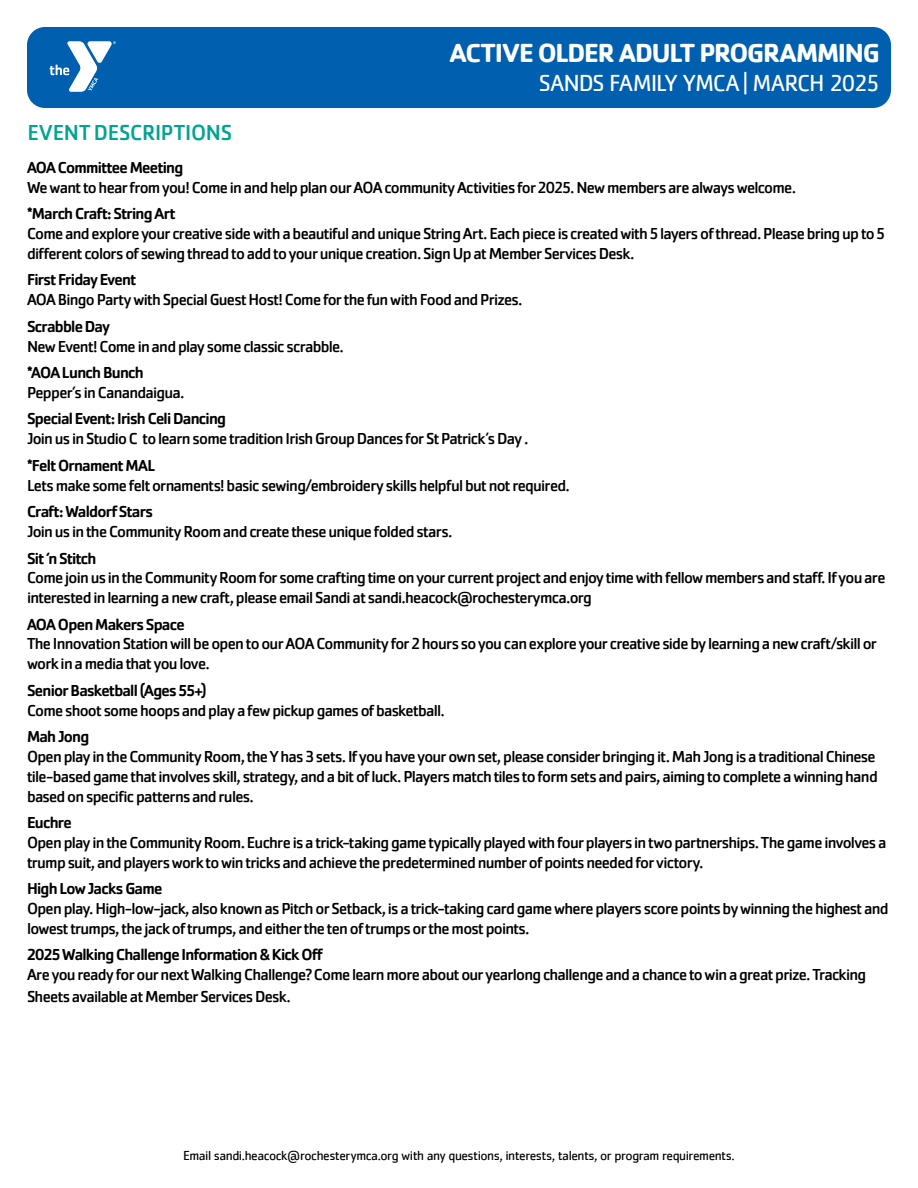
<style>
.page{position:relative;width:918px;height:1188px;background:#fff}
.page>*{position:absolute;margin:0;border:0;box-sizing:border-box;transform-origin:0 0}
.t1{font:700 27px "Cachet";letter-spacing:-.045em;color:#fff}
.t2{font:24px "Cachet";letter-spacing:-.05em;color:#fff}
.t3{font:22.5px "Cachet Pro";letter-spacing:-.015em;color:#01a490}
.t4{font:16.5px/19.8px "Cachet Pro";letter-spacing:-.045em;color:#000}
.t5{font:500 16.5px "Cachet Pro";letter-spacing:-.045em;color:#000}
.t6{font:13.5px "Cachet";letter-spacing:-.035em;color:#000}
</style>
<div class="page">
<div style="left:27px;top:27px;width:864px;height:81px;background:#0060af;border-radius:18px"></div>
<svg style="left:50px;top:41px;width:66px;height:51px"></svg>
<h1 class="t1" style="left:450px;top:35px;width:432px">ACTIVE OLDER ADULT PROGRAMMING</h1>
<h2 class="t2" style="left:539px;top:69px;width:343px">SANDS FAMILY YMCA | MARCH 2025</h2>
<h3 class="t3" style="left:27px;top:119px;width:206px">EVENT DESCRIPTIONS</h3>
<p class="t5" style="left:27px;top:158px;width:158px">AOA Committee Meeting</p>
<p class="t4" style="left:27px;top:178px;width:771px">We want to hear from you! Come in and help plan our AOA community Activities for 2025. New members are always welcome.</p>
<p class="t5" style="left:27px;top:204px;width:150px">*March Craft: String Art</p>
<p class="t4" style="left:27px;top:224px;width:860px">Come and explore your creative side with a beautiful and unique String Art. Each piece is created with 5 layers of thread. Please bring up to 5 different colors of sewing thread to add to your unique creation. Sign Up at Member Services Desk.</p>
<p class="t5" style="left:27px;top:270px;width:111px">First Friday Event</p>
<p class="t4" style="left:27px;top:290px;width:497px">AOA Bingo Party with Special Guest Host! Come for the fun with Food and Prizes.</p>
<p class="t5" style="left:27px;top:317px;width:84px">Scrabble Day</p>
<p class="t4" style="left:27px;top:336px;width:319px">New Event! Come in and play some classic scrabble.</p>
<p class="t5" style="left:27px;top:363px;width:118px">*AOA Lunch Bunch</p>
<p class="t4" style="left:27px;top:383px;width:159px">Pepper’s in Canandaigua.</p>
<p class="t5" style="left:27px;top:409px;width:201px">Special Event: Irish Celi Dancing</p>
<p class="t4" style="left:27px;top:429px;width:503px">Join us in Studio C to learn some tradition Irish Group Dances for St Patrick’s Day .</p>
<p class="t5" style="left:27px;top:456px;width:130px">*Felt Ornament MAL</p>
<p class="t4" style="left:27px;top:475px;width:545px">Lets make some felt ornaments! basic sewing/embroidery skills helpful but not required.</p>
<p class="t5" style="left:27px;top:502px;width:127px">Craft: Waldorf Stars</p>
<p class="t4" style="left:27px;top:522px;width:427px">Join us in the Community Room and create these unique folded stars.</p>
<p class="t5" style="left:27px;top:548px;width:71px">Sit ‘n Stitch</p>
<p class="t4" style="left:27px;top:568px;width:860px">Come join us in the Community Room for some crafting time on your current project and enjoy time with fellow members and staff. If you are interested in learning a new craft, please email Sandi at sandi.heacock@rochesterymca.org</p>
<p class="t5" style="left:27px;top:615px;width:159px">AOA Open Makers Space</p>
<p class="t4" style="left:27px;top:634px;width:851px">The Innovation Station will be open to our AOA Community for 2 hours so you can explore your creative side by learning a new craft/skill or work in a media that you love.</p>
<p class="t5" style="left:27px;top:681px;width:181px">Senior Basketball (Ages 55+)</p>
<p class="t4" style="left:27px;top:700px;width:419px">Come shoot some hoops and play a few pickup games of basketball.</p>
<p class="t5" style="left:27px;top:727px;width:64px">Mah Jong</p>
<p class="t4" style="left:27px;top:747px;width:852px">Open play in the Community Room, the Y has 3 sets. If you have your own set, please consider bringing it. Mah Jong is a traditional Chinese tile-based game that involves skill, strategy, and a bit of luck. Players match tiles to form sets and pairs, aiming to complete a winning hand based on specific patterns and rules.</p>
<p class="t5" style="left:27px;top:813px;width:46px">Euchre</p>
<p class="t4" style="left:27px;top:833px;width:861px">Open play in the Community Room. Euchre is a trick-taking game typically played with four players in two partnerships. The game involves a trump suit, and players work to win tricks and achieve the predetermined number of points needed for victory.</p>
<p class="t5" style="left:27px;top:879px;width:137px">High Low Jacks Game</p>
<p class="t4" style="left:27px;top:899px;width:863px">Open play. High-low-jack, also known as Pitch or Setback, is a trick-taking card game where players score points by winning the highest and lowest trumps, the jack of trumps, and either the ten of trumps or the most points.</p>
<p class="t5" style="left:27px;top:945px;width:297px">2025 Walking Challenge Information &amp; Kick Off</p>
<p class="t4" style="left:27px;top:964px;width:841px;line-height:21.6px">Are you ready for our next Walking Challenge? Come learn more about our yearlong challenge and a chance to win a great prize. Tracking<br>Sheets available at Member Services Desk.</p>
<p class="t6" style="left:183px;top:1148px;width:553px">Email sandi.heacock@rochesterymca.org with any questions, interests, talents, or program requirements.</p>
</div>
